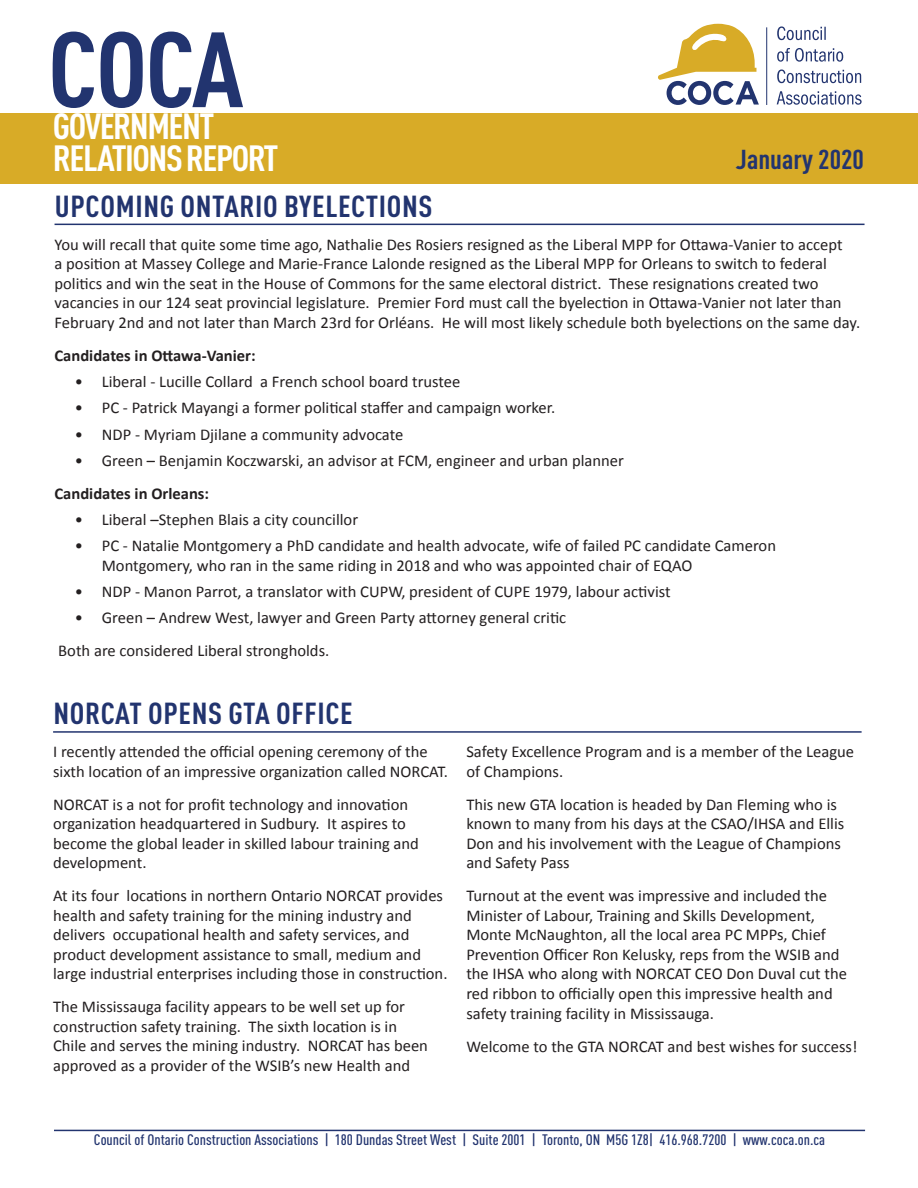
<style>
.page{position:relative;width:918px;height:1188px;background:#fff}
.page>*{position:absolute;margin:0;border:0;box-sizing:border-box;transform-origin:0 0}
.t1{font:700 condensed 105px "DIN Pro";color:#22346f;scale:1.06 1}
.t2{font:700 condensed 36px/31.5px "DIN Pro";letter-spacing:-.04em;color:#fff;scale:1.06 1}
.t3{font:700 condensed 30px "DIN Pro";letter-spacing:.02em;color:#22346f;scale:1.06 1}
.t4{font:700 condensed 27px "DIN Pro";color:#22346f;scale:1.06 1}
.t5{font:16.5px/19.5px "Calibri";color:#231f20}
.t6{font:700 16.5px "Calibri";color:#231f20}
.t7{font:500 condensed 15px "DIN Pro";color:#22346f;scale:1.06 1}
</style>
<div class="page">
<hr style="left:54px;top:1130px;width:811px;height:1px;background:#22346f">
<div style="left:0;top:113px;width:918px;height:71px;background:#d8ab27"></div>
<hr style="left:766px;top:27px;width:1px;height:78px;background:#22346f">
<svg style="left:658px;top:24px;width:101px;height:81px"></svg>
<svg style="left:777px;top:91px;width:85px;height:14px"></svg>
<svg style="left:777px;top:69px;width:84px;height:14px"></svg>
<svg style="left:777px;top:48px;width:66px;height:14px"></svg>
<svg style="left:777px;top:26px;width:49px;height:14px"></svg>
<hr style="left:55px;top:224px;width:810px;height:1px;background:#22346f">
<hr style="left:53px;top:731px;width:809px;height:2px;background:#22346f">
<h1 class="t1" style="left:48px;top:-9px;width:186px">COCA</h1>
<h2 class="t2" style="left:53px;top:107px;width:214px">GOVERNMENT<br>RELATIONS REPORT</h2>
<h3 class="t4" style="left:736px;top:139px;width:122px">January 2020</h3>
<h3 class="t3" style="left:55px;top:184px;width:358px">UPCOMING ONTARIO BYELECTIONS</h3>
<p class="t5" style="left:55px;top:235px;width:807px">You will recall that quite some time ago, Nathalie Des Rosiers resigned as the Liberal MPP for Ottawa-Vanier to accept<br>a position at Massey College and Marie-France Lalonde resigned as the Liberal MPP for Orleans to switch to federal politics and win the seat in the House of Commons for the same electoral district. These resignations created two vacancies in our 124 seat provincial legislature. Premier Ford must call the byelection in Ottawa-Vanier not later than February 2nd and not later than March 23rd for Orléans. He will most likely schedule both byelections on the same day.</p>
<p class="t6" style="left:55px;top:345px;width:203px">Candidates in Ottawa-Vanier:</p>
<p class="t5" style="left:75px;top:372px;width:387px">• Liberal - Lucille Collard a French school board trustee</p>
<p class="t5" style="left:75px;top:398px;width:482px">• PC - Patrick Mayangi a former political staffer and campaign worker.</p>
<p class="t5" style="left:75px;top:424px;width:330px">• NDP - Myriam Djilane a community advocate</p>
<p class="t5" style="left:75px;top:451px;width:551px">• Green – Benjamin Koczwarski, an advisor at FCM, engineer and urban planner</p>
<p class="t6" style="left:55px;top:483px;width:156px">Candidates in Orleans:</p>
<p class="t5" style="left:75px;top:510px;width:285px">• Liberal –Stephen Blais a city councillor</p>
<p class="t5" style="left:102px;top:536px;width:676px;text-indent:-27px">• PC - Natalie Montgomery a PhD candidate and health advocate, wife of failed PC candidate Cameron<br>Montgomery, who ran in the same riding in 2018 and who was appointed chair of EQAO</p>
<p class="t5" style="left:75px;top:582px;width:597px">• NDP - Manon Parrot, a translator with CUPW, president of CUPE 1979, labour activist</p>
<p class="t5" style="left:58px;top:601px;width:510px;line-height:33px;text-indent:17px">• Green – Andrew West, lawyer and Green Party attorney general critic<br>Both are considered Liberal strongholds.</p>
<h3 class="t3" style="left:53px;top:691px;width:284px">NORCAT OPENS GTA OFFICE</h3>
<p class="t5" style="left:53px;top:742px;width:396px">I recently attended the official opening ceremony of the sixth location of an impressive organization called NORCAT.</p>
<p class="t5" style="left:53px;top:795px;width:367px">NORCAT is a not for profit technology and innovation organization headquartered in Sudbury. It aspires to become the global leader in skilled labour training and development.</p>
<p class="t5" style="left:53px;top:886px;width:396px">At its four locations in northern Ontario NORCAT provides health and safety training for the mining industry and delivers occupational health and safety services, and product development assistance to small, medium and large industrial enterprises including those in construction.</p>
<p class="t5" style="left:53px;top:997px;width:376px">The Mississauga facility appears to be well set up for construction safety training. The sixth location is in Chile and serves the mining industry. NORCAT has been approved as a provider of the WSIB’s new Health and</p>
<p class="t5" style="left:466px;top:742px;width:389px">Safety Excellence Program and is a member of the League of Champions.</p>
<p class="t5" style="left:466px;top:795px;width:379px">This new GTA location is headed by Dan Fleming who is known to many from his days at the CSAO/IHSA and Ellis Don and his involvement with the League of Champions and Safety Pass</p>
<p class="t5" style="left:466px;top:886px;width:382px">Turnout at the event was impressive and included the Minister of Labour, Training and Skills Development, Monte McNaughton, all the local area PC MPPs, Chief Prevention Officer Ron Kelusky, reps from the WSIB and the IHSA who along with NORCAT CEO Don Duval cut the red ribbon to officially open this impressive health and safety training facility in Mississauga.</p>
<p class="t5" style="left:466px;top:1036px;width:393px">Welcome to the GTA NORCAT and best wishes for success!</p>
<p class="t7" style="left:94px;top:1128px;width:691px">Council of Ontario Construction Associations | 180 Dundas Street West | Suite 2001 | Toronto, ON M5G 1Z8| 416.968.7200 | www.coca.on.ca</p>
</div>
